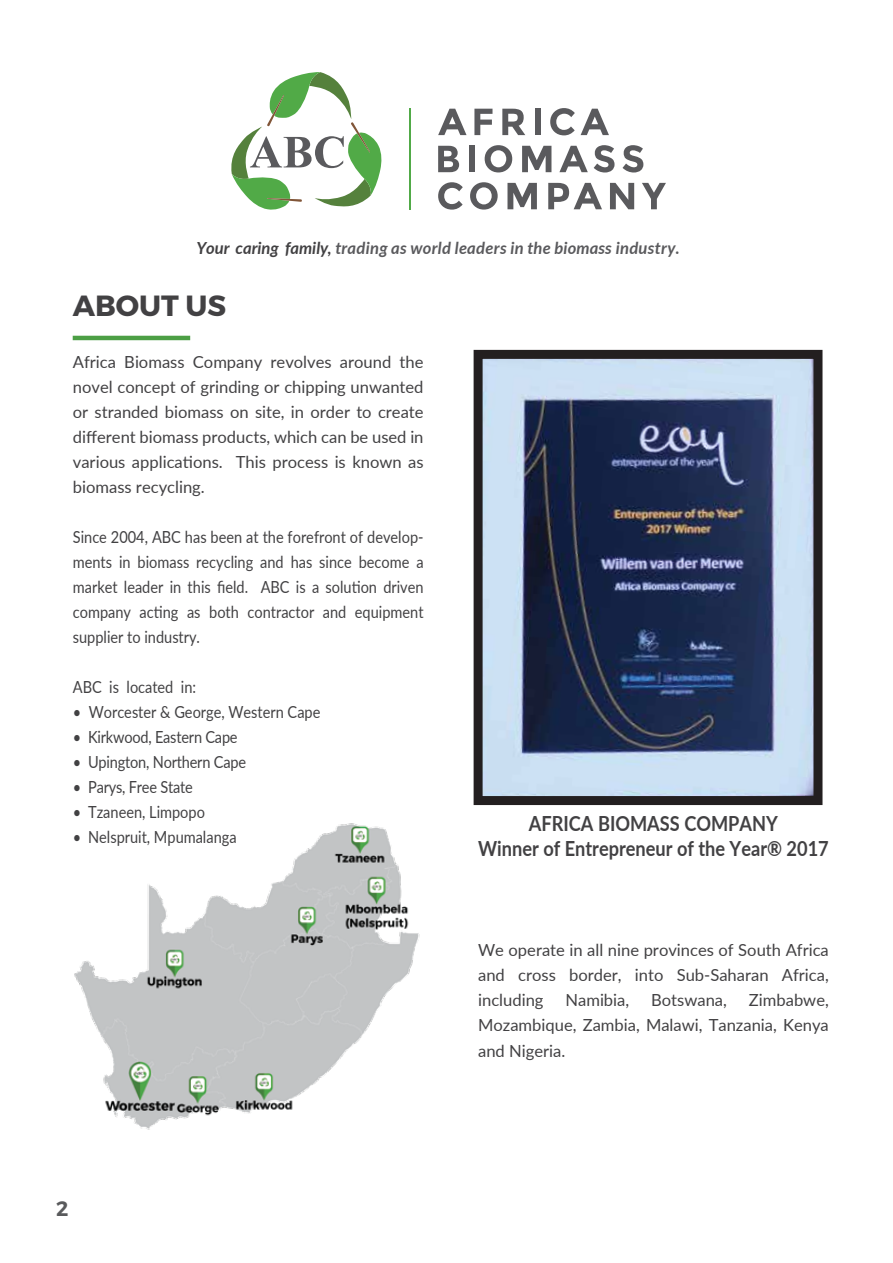
<style>
.page{position:relative;width:893px;height:1263px;background:#fff}
.page>*{position:absolute;margin:0;border:0;box-sizing:border-box;transform-origin:0 0}
.t1{font:700 29.25px "Montserrat";color:#424143}
.t2{font:700 20.85px/25px "Lato";color:#424143;text-align:center;scale:.87 1}
.t3{font:600 20.85px "Montserrat";color:#595a5c}
.t4{font:16.65px/25px "Lato";color:#424143;text-align:justify}
.t5{font:16.65px/25px "Lato";color:#424143;text-align:justify;scale:.87 1}
.t6{font:italic 700 16.65px "Lato";letter-spacing:.01em;color:#5a5a5d}
.s1{color:#424143}
</style>
<div class="page">
<hr style="left:73px;top:336px;width:117px;height:4px;background:#4c9f45">
<svg style="left:438px;top:146px;width:21px;height:26px"></svg>
<div style="left:469px;top:146px;width:6px;height:26px;background:#5a5a5d"></div>
<svg style="left:485px;top:145px;width:27px;height:27px"></svg>
<svg style="left:522px;top:146px;width:29px;height:26px"></svg>
<svg style="left:559px;top:146px;width:29px;height:26px"></svg>
<svg style="left:594px;top:145px;width:20px;height:27px"></svg>
<svg style="left:622px;top:145px;width:21px;height:27px"></svg>
<svg style="left:438px;top:109px;width:28px;height:26px"></svg>
<svg style="left:474px;top:109px;width:18px;height:26px"></svg>
<svg style="left:502px;top:109px;width:23px;height:26px"></svg>
<div style="left:535px;top:109px;width:5px;height:26px;background:#5a5a5d"></div>
<svg style="left:550px;top:108px;width:25px;height:27px"></svg>
<svg style="left:581px;top:109px;width:28px;height:26px"></svg>
<svg style="left:438px;top:182px;width:25px;height:28px"></svg>
<svg style="left:470px;top:182px;width:28px;height:28px"></svg>
<svg style="left:507px;top:183px;width:30px;height:26px"></svg>
<svg style="left:548px;top:183px;width:54px;height:26px"></svg>
<svg style="left:610px;top:183px;width:24px;height:26px"></svg>
<svg style="left:642px;top:183px;width:24px;height:26px"></svg>
<hr style="left:409px;top:108px;width:2px;height:102px;background:#51aa47">
<svg style="left:231px;top:72px;width:151px;height:138px"></svg>
<img style="left:74px;top:823px;width:346px;height:307px">
<img style="left:484px;top:360px;width:328px;height:435px">
<div style="left:474px;top:350px;width:348px;height:455px;border:9px solid #231f20"></div>
<p class="t6" style="left:197px;top:236px;width:485px"><span class="s1">Your caring family,</span> trading as world leaders in the biomass industry.</p>
<h1 class="t1" style="left:73px;top:287px;width:155px">ABOUT US</h1>
<p class="t4" style="left:73px;top:348px;width:352px">Africa Biomass Company revolves around the novel concept of grinding or chipping unwanted or stranded biomass on site, in order to create different biomass products, which can be used in various applications. This process is known as biomass recycling.</p>
<p class="t5" style="left:73px;top:523px;width:405px">Since 2004, ABC has been at the forefront of develop&shy;ments in biomass recycling and has since become a market leader in this field. ABC is a solution driven company acting as both contractor and equipment supplier to industry.</p>
<p class="t5" style="left:73px;top:674px;width:143px">ABC is located in:</p>
<p class="t5" style="left:73px;top:699px;width:286px">• Worcester &amp; George, Western Cape</p>
<p class="t5" style="left:73px;top:724px;width:191px">• Kirkwood, Eastern Cape</p>
<p class="t5" style="left:73px;top:749px;width:201px">• Upington, Northern Cape</p>
<p class="t5" style="left:73px;top:774px;width:139px">• Parys, Free State</p>
<p class="t5" style="left:73px;top:799px;width:153px">• Tzaneen, Limpopo</p>
<p class="t5" style="left:73px;top:824px;width:190px">• Nelspruit, Mpumalanga</p>
<p class="t2" style="left:478px;top:810px;width:405px">AFRICA BIOMASS COMPANY<br>Winner of Entrepreneur of the Year® 2017</p>
<p class="t4" style="left:478px;top:937px;width:352px">We operate in all nine provinces of South Africa and cross border, into Sub-Saharan Africa, including</p>
<p class="t4" style="left:478px;top:987px;width:352px;text-indent:271px">Zimbabwe, Mozambique, Zambia, Malawi, Tanzania, Kenya and Nigeria.</p>
<p class="t4" style="left:565px;top:987px;width:65px">Namibia,</p>
<p class="t4" style="left:651px;top:987px;width:77px">Botswana,</p>
<p class="t3" style="left:56px;top:1196px;width:14px">2</p>
</div>
